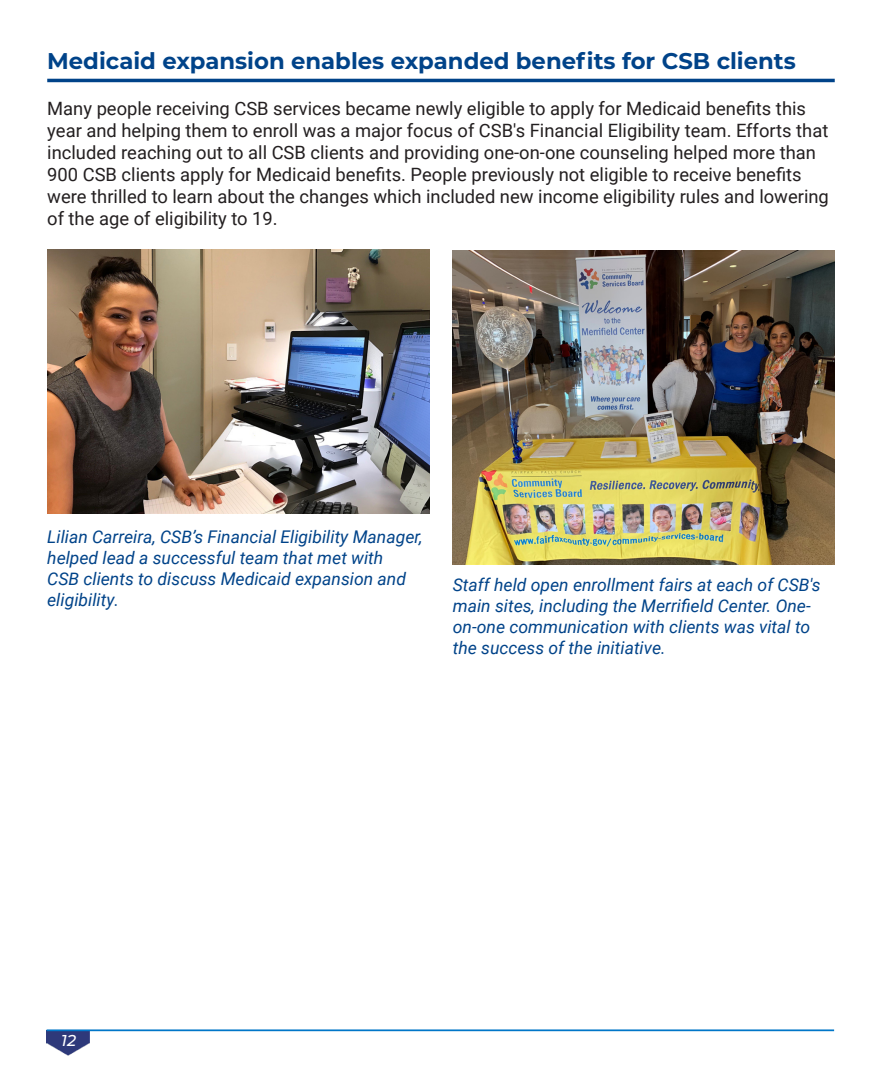
<style>
.page{position:relative;width:882px;height:1071px;background:#fff}
.page>*{position:absolute;margin:0;border:0;box-sizing:border-box;transform-origin:0 0}
.Main_Heading{font:700 22.75px "Montserrat";color:#004389}
.Body_text{font:18.38px/22.1px "Roboto";color:#231f20}
.Photo_caption{font:italic 17.5px/21px "Roboto";color:#004389}
.t1{font:italic 500 15.75px "Montserrat";color:#fff}
</style>
<div class="page">
<img style="left:47px;top:1031px;width:43px;height:25px">
<hr style="left:47px;top:1029px;width:787px;height:2px;background:#0076c8">
<hr style="left:47px;top:79px;width:788px;height:3px;background:#004389">
<img style="left:47px;top:250px;width:382px;height:263px">
<img style="left:453px;top:251px;width:382px;height:313px">
<p class="Main_Heading" style="left:47px;top:45px;width:750px">Medicaid expansion enables expanded benefits for CSB clients</p>
<p class="Body_text" style="left:47px;top:97px;width:783px">Many people receiving CSB services became newly eligible to apply for Medicaid benefits this year and helping them to enroll was a major focus of CSB's Financial Eligibility team. Efforts that included reaching out to all CSB clients and providing one-on-one counseling helped more than 900 CSB clients apply for Medicaid benefits. People previously not eligible to receive benefits were thrilled to learn about the changes which included new income eligibility rules and lowering of the age of eligibility to 19.</p>
<p class="Photo_caption" style="left:47px;top:525px;width:377px">Lilian Carreira, CSB’s Financial Eligibility Manager, helped lead a successful team that met with<br>CSB clients to discuss Medicaid expansion and eligibility.</p>
<p class="Photo_caption" style="left:453px;top:573px;width:369px">Staff held open enrollment fairs at each of CSB's main sites, including the Merrifield Center. One&shy;on-one communication with clients was vital to the success of the initiative.</p>
<p class="t1" style="left:61px;top:1030px;width:16px">12</p>
</div>
